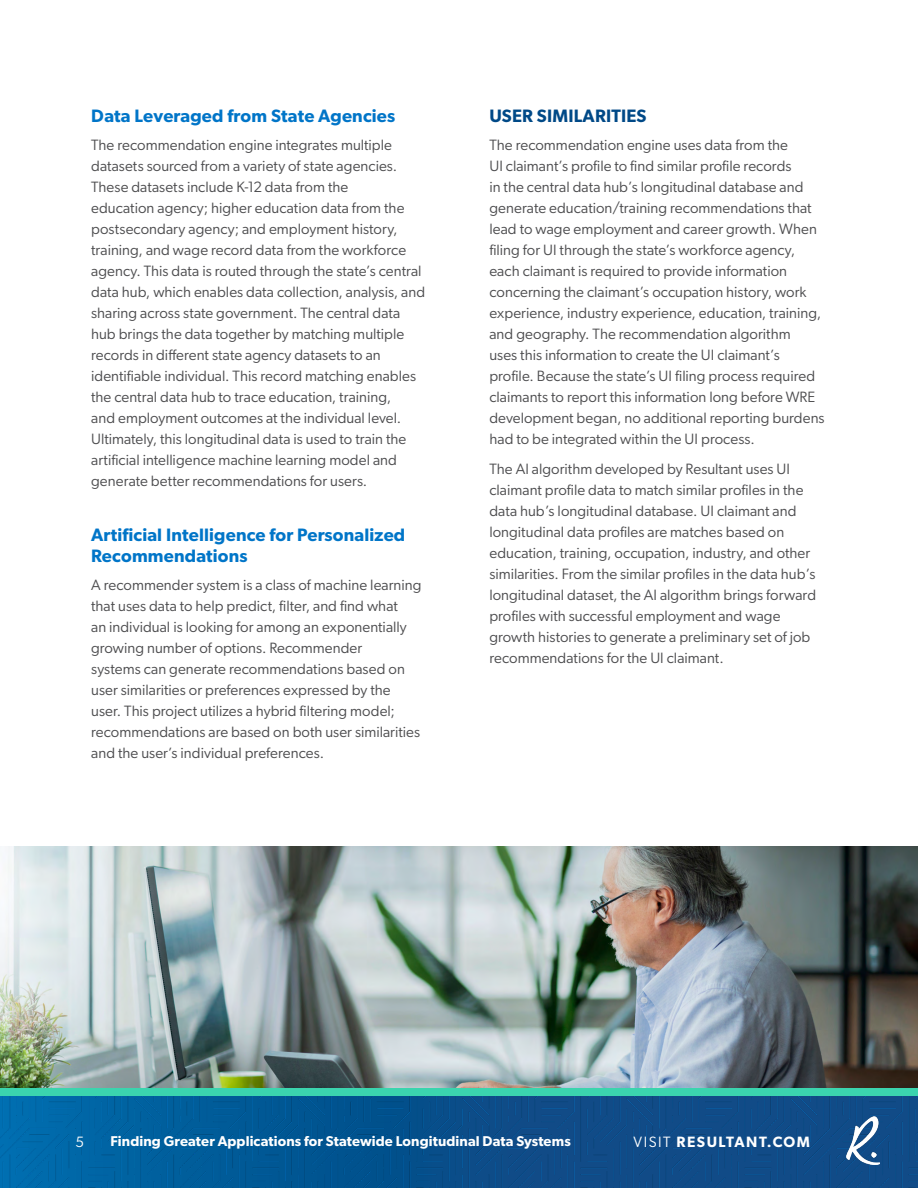
<style>
.page{position:relative;width:918px;height:1188px;background:#fff}
.page>*{position:absolute;margin:0;border:0;box-sizing:border-box;transform-origin:0 0}
.t1{font:600 18px/21px "Gibson";letter-spacing:.01em;color:#0075c8}
.t2{font:600 18px "Gibson";letter-spacing:.01em;color:#004987}
.t3{font:15px/21px "Gibson";letter-spacing:.005em;color:#4d4d4f}
.t4{font:600 15px "Gibson";letter-spacing:.1em;color:#fff}
.t5{font:15px "Gibson";color:#fff}
.t6{font:600 14.25px "Gibson";letter-spacing:.01em;color:#fff}
.s1{font-weight:400}
</style>
<div class="page">
<img style="left:0;top:1096px;width:918px;height:92px">
<div style="left:0;top:1088px;width:918px;height:8px;background:#3bd4ae"></div>
<img style="left:847px;top:1117px;width:33px;height:48px">
<img style="left:0;top:847px;width:918px;height:241px">
<p class="t1" style="left:91px;top:105px;width:306px">Data Leveraged from State Agencies</p>
<p class="t3" style="left:91px;top:134px;width:336px">The recommendation engine integrates multiple datasets sourced from a variety of state agencies.<br>These datasets include K-12 data from the<br>education agency; higher education data from the postsecondary agency; and employment history, training, and wage record data from the workforce agency. This data is routed through the state’s central data hub, which enables data collection, analysis, and sharing across state government. The central data hub brings the data together by matching multiple records in different state agency datasets to an identifiable individual. This record matching enables the central data hub to trace education, training,<br>and employment outcomes at the individual level.<br>Ultimately, this longitudinal data is used to train the artificial intelligence machine learning model and generate better recommendations for users.</p>
<p class="t1" style="left:91px;top:524px;width:316px">Artificial Intelligence for Personalized<br>Recommendations</p>
<p class="t3" style="left:91px;top:574px;width:332px">A recommender system is a class of machine learning that uses data to help predict, filter, and find what<br>an individual is looking for among an exponentially growing number of options. Recommender<br>systems can generate recommendations based on user similarities or preferences expressed by the user. This project utilizes a hybrid filtering model; recommendations are based on both user similarities and the user’s individual preferences.</p>
<p class="t2" style="left:489px;top:105px;width:159px">USER SIMILARITIES</p>
<p class="t3" style="left:489px;top:134px;width:337px">The recommendation engine uses data from the<br>UI claimant’s profile to find similar profile records<br>in the central data hub’s longitudinal database and generate education/training recommendations that lead to wage employment and career growth. When filing for UI through the state’s workforce agency, each claimant is required to provide information concerning the claimant’s occupation history, work experience, industry experience, education, training, and geography. The recommendation algorithm<br>uses this information to create the UI claimant’s profile. Because the state’s UI filing process required claimants to report this information long before WRE development began, no additional reporting burdens had to be integrated within the UI process.</p>
<p class="t3" style="left:489px;top:458px;width:328px">The AI algorithm developed by Resultant uses UI claimant profile data to match similar profiles in the data hub’s longitudinal database. UI claimant and longitudinal data profiles are matches based on education, training, occupation, industry, and other similarities. From the similar profiles in the data hub’s longitudinal dataset, the AI algorithm brings forward profiles with successful employment and wage growth histories to generate a preliminary set of job recommendations for the UI claimant.</p>
<p class="t5" style="left:76px;top:1133px;width:10px">5</p>
<p class="t4" style="left:634px;top:1133px;width:178px"><span class="s1">VISIT</span> RESULTANT.COM</p>
<p class="t6" style="left:111px;top:1133px;width:462px">Finding Greater Applications for Statewide Longitudinal Data Systems</p>
</div>
